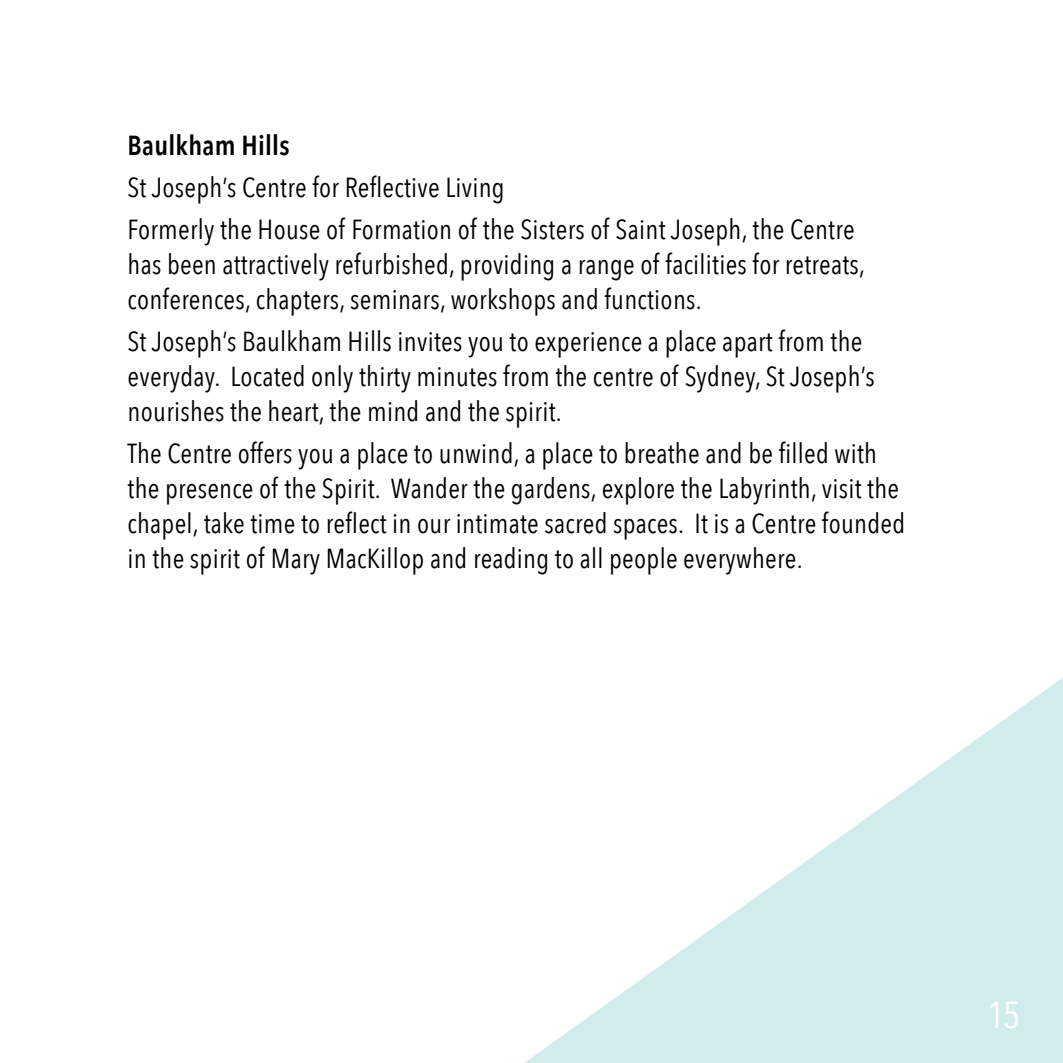
<style>
.page{position:relative;width:1063px;height:1063px;background:#fff}
.page>*{position:absolute;margin:0;border:0;box-sizing:border-box;transform-origin:0 0}
.t1{font:37.5px "Avenir Next Condensed";color:#fff}
.t2{font:27.5px/35px "Avenir Next Condensed";letter-spacing:.01em;color:#000}
.t3{font:600 27.5px "Avenir Next Condensed";letter-spacing:.01em;color:#000}
</style>
<div class="page">
<svg style="left:524px;top:678px;width:539px;height:385px"></svg>
<p class="t3" style="left:128px;top:122px;width:164px">Baulkham Hills</p>
<p class="t2" style="left:128px;top:165px;width:729px;line-height:42px">St Joseph’s Centre for Reflective Living<br>Formerly the House of Formation of the Sisters of Saint Joseph, the Centre</p>
<p class="t2" style="left:128px;top:246px;width:739px">has been attractively refurbished, providing a range of facilities for retreats, conferences, chapters, seminars, workshops and functions.</p>
<p class="t2" style="left:128px;top:323px;width:749px">St Joseph’s Baulkham Hills invites you to experience a place apart from the everyday. Located only thirty minutes from the centre of Sydney, St Joseph’s nourishes the heart, the mind and the spirit.</p>
<p class="t2" style="left:128px;top:435px;width:779px">The Centre offers you a place to unwind, a place to breathe and be filled with the presence of the Spirit. Wander the gardens, explore the Labyrinth, visit the chapel, take time to reflect in our intimate sacred spaces. It is a Centre founded in the spirit of Mary MacKillop and reading to all people everywhere.</p>
<h1 class="t1" style="left:987px;top:982px;width:35px">15</h1>
</div>
